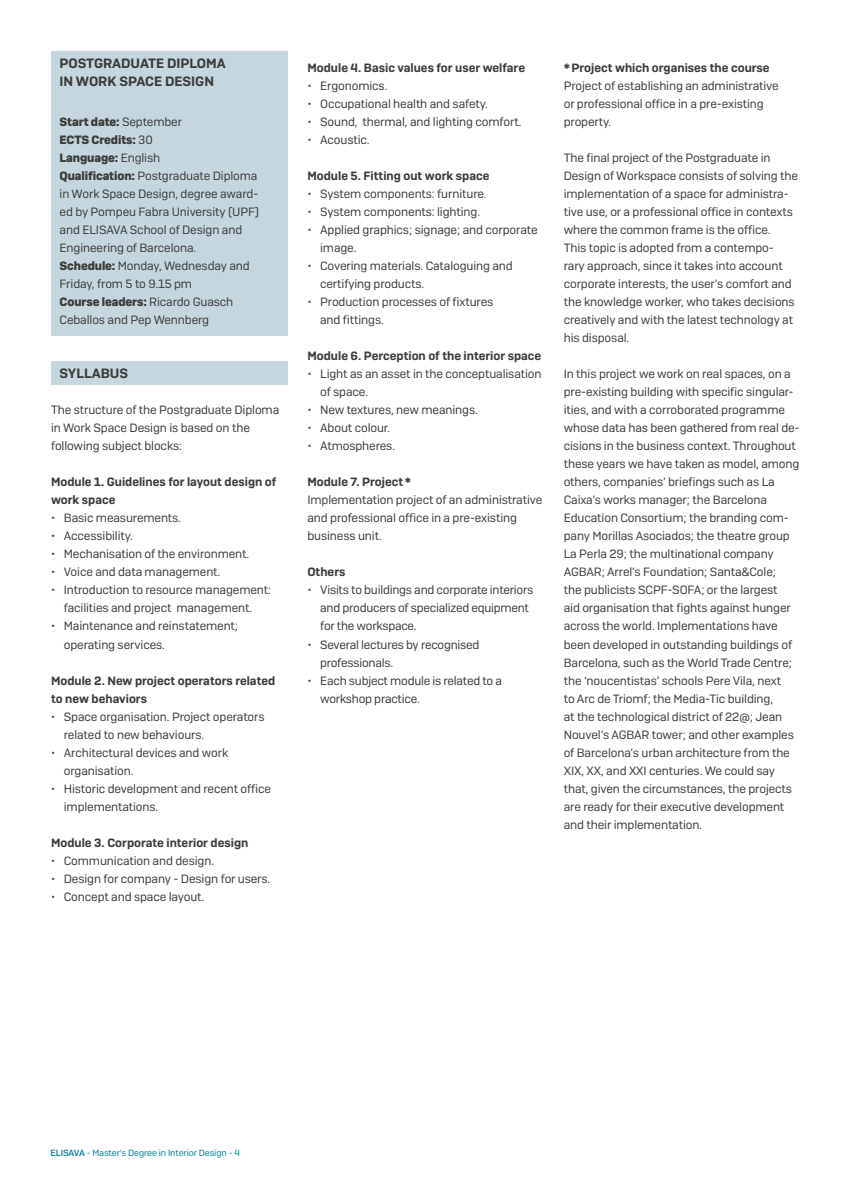
<style>
.page{position:relative;width:851px;height:1200px;background:#fff}
.page>*{position:absolute;margin:0;border:0;box-sizing:border-box;transform-origin:0 0}
.t1{font:600 13.5px/18px "Camber";color:#3c3c3b}
.t2{font:12px/18px "Camber";letter-spacing:-.01em;color:#3c3c3b}
.t3{font:600 12px/18px "Camber";color:#3c3c3b}
.t4{font:9px "Camber";letter-spacing:-.01em;color:#008295}
.s1{font-weight:700}
.s2{font-weight:500}
</style>
<div class="page">
<div style="left:51px;top:51px;width:236px;height:284px;background:#c5d6de"></div>
<div style="left:51px;top:361px;width:236px;height:24px;background:#c5d6de"></div>
<p class="t1" style="left:60px;top:54px;width:168px">POSTGRADUATE DIPLOMA<br>IN WORK SPACE DESIGN</p>
<p class="t2" style="left:60px;top:113px;width:201px"><span class="s1">Start date:</span> September<br><span class="s1">ECTS Credits:</span> 30<br><span class="s1">Language:</span> English<br><span class="s1">Qualification:</span> Postgraduate Diploma in Work Space Design, degree award&shy;ed by Pompeu Fabra University (UPF) and ELISAVA School of Design and<br>Engineering of Barcelona.<br><span class="s1">Schedule:</span> Monday, Wednesday and<br>Friday, from 5 to 9.15 pm<br><span class="s1">Course leaders:</span> Ricardo Guasch<br>Ceballos and Pep Wennberg</p>
<p class="t1" style="left:60px;top:364px;width:70px">SYLLABUS</p>
<p class="t2" style="left:51px;top:401px;width:230px">The structure of the Postgraduate Diploma in Work Space Design is based on the following subject blocks:</p>
<p class="t3" style="left:51px;top:473px;width:227px">Module 1. Guidelines for layout design of work space</p>
<p class="t2" style="left:51px;top:509px;width:131px">• Basic measurements.</p>
<p class="t2" style="left:51px;top:527px;width:83px">• Accessibility.</p>
<p class="t2" style="left:51px;top:545px;width:200px">• Mechanisation of the environment.</p>
<p class="t2" style="left:51px;top:563px;width:171px">• Voice and data management.</p>
<p class="t2" style="left:51px;top:581px;width:221px;text-align:center">• Introduction to resource management: facilities and project management.</p>
<p class="t2" style="left:64px;top:617px;width:176px;text-indent:-13px">• Maintenance and reinstatement; operating services.</p>
<p class="t3" style="left:51px;top:671px;width:226px">Module 2. New project operators related to new behaviors</p>
<p class="t2" style="left:64px;top:707px;width:202px;text-indent:-13px">• Space organisation. Project operators related to new behaviours.</p>
<p class="t2" style="left:64px;top:743px;width:166px;text-indent:-13px">• Architectural devices and work organisation.</p>
<p class="t2" style="left:64px;top:779px;width:209px;text-indent:-13px">• Historic development and recent office implementations.</p>
<p class="t3" style="left:51px;top:833px;width:199px">Module 3. Corporate interior design</p>
<p class="t2" style="left:51px;top:851px;width:164px">• Communication and design.</p>
<p class="t2" style="left:51px;top:869px;width:221px">• Design for company - Design for users.</p>
<p class="t2" style="left:51px;top:887px;width:155px">• Concept and space layout.</p>
<p class="t3" style="left:307px;top:59px;width:219px">Module 4. Basic values for user welfare</p>
<p class="t2" style="left:307px;top:77px;width:82px">• Ergonomics.</p>
<p class="t2" style="left:307px;top:95px;width:182px">• Occupational health and safety.</p>
<p class="t2" style="left:307px;top:113px;width:215px">• Sound, thermal, and lighting comfort.</p>
<p class="t2" style="left:307px;top:131px;width:64px">• Acoustic.</p>
<p class="t3" style="left:307px;top:167px;width:183px">Module 5. Fitting out work space</p>
<p class="t2" style="left:307px;top:185px;width:181px">• System components: furniture.</p>
<p class="t2" style="left:307px;top:203px;width:174px">• System components: lighting.</p>
<p class="t2" style="left:320px;top:221px;width:219px;text-indent:-13px">• Applied graphics; signage; and corporate image.</p>
<p class="t2" style="left:320px;top:257px;width:194px;text-indent:-13px">• Covering materials. Cataloguing and certifying products.</p>
<p class="t2" style="left:320px;top:293px;width:175px;text-indent:-13px">• Production processes of fixtures and fittings.</p>
<p class="t3" style="left:307px;top:347px;width:235px">Module 6. Perception of the interior space</p>
<p class="t2" style="left:320px;top:365px;width:223px;text-indent:-13px">• Light as an asset in the conceptualisation of space.</p>
<p class="t2" style="left:307px;top:401px;width:172px">• New textures, new meanings.</p>
<p class="t2" style="left:307px;top:419px;width:84px">• About colour.</p>
<p class="t2" style="left:307px;top:437px;width:89px">• Atmospheres.</p>
<p class="t3" style="left:307px;top:473px;width:105px">Module 7. Project*</p>
<p class="t2" style="left:307px;top:491px;width:236px">Implementation project of an administrative and professional office in a pre-existing business unit.</p>
<p class="t3" style="left:307px;top:563px;width:40px">Others</p>
<p class="t2" style="left:320px;top:581px;width:215px;text-indent:-13px">• Visits to buildings and corporate interiors and producers of specialized equipment for the workspace.</p>
<p class="t2" style="left:320px;top:635px;width:161px;text-indent:-13px">• Several lectures by recognised professionals.</p>
<p class="t2" style="left:320px;top:671px;width:183px;text-indent:-13px">• Each subject module is related to a workshop practice.</p>
<p class="t3" style="left:563px;top:59px;width:207px">*Project which organises the course</p>
<p class="t2" style="left:563px;top:77px;width:216px">Project of establishing an administrative or professional office in a pre-existing property.</p>
<p class="t2" style="left:563px;top:149px;width:236px">The final project of the Postgraduate in Design of Workspace consists of solving the implementation of a space for administra&shy;tive use, or a professional office in contexts where the common frame is the office.<br>This topic is adopted from a contempo-<br>rary approach, since it takes into account corporate interests, the user’s comfort and the knowledge worker, who takes decisions creatively and with the latest technology at his disposal.</p>
<p class="t2" style="left:563px;top:365px;width:237px">In this project we work on real spaces, on a pre-existing building with specific singular&shy;ities, and with a corroborated programme whose data has been gathered from real de&shy;cisions in the business context. Throughout these years we have taken as model, among others, companies’ briefings such as La Caixa’s works manager; the Barcelona Education Consortium; the branding com&shy;pany Morillas Asociados; the theatre group La Perla 29; the multinational company AGBAR; Arrel’s Foundation; Santa&amp;Cole;<br>the publicists SCPF-SOFA; or the largest<br>aid organisation that fights against hunger across the world. Implementations have been developed in outstanding buildings of Barcelona, such as the World Trade Centre; the ‘noucentistas’ schools Pere Vila, next<br>to Arc de Triomf; the Media-Tic building,<br>at the technological district of 22@; Jean Nouvel’s AGBAR tower; and other examples of Barcelona’s urban architecture from the XIX, XX, and XXI centuries. We could say that, given the circumstances, the projects are ready for their executive development and their implementation.</p>
<p class="t4" style="left:50px;top:1146px;width:191px"><span class="s2">ELISAVA</span> - Master’s Degree in Interior Design - 4</p>
</div>
